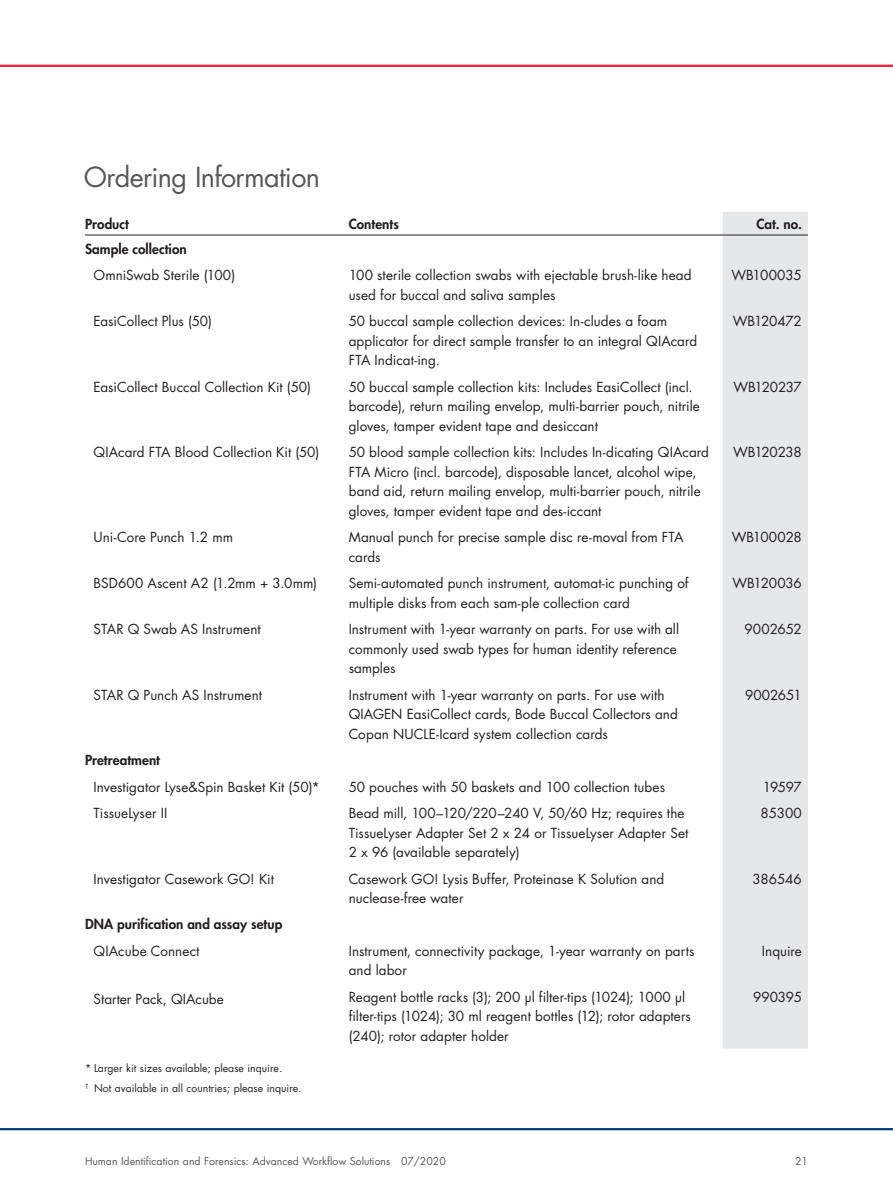
<style>
.page{position:relative;width:893px;height:1191px;background:#fff}
.page>*{position:absolute;margin:0;border:0;box-sizing:border-box;transform-origin:0 0}
.Heading_1{font:27px "Futura Std";letter-spacing:-.025em;color:#57585a}
.OrderInfo_Copy_Table{font:13.5px/19.5px "Futura Std";letter-spacing:.005em;color:#231f20}
.OrderInfo_Copy_Table-2{font:800 13.5px "Futura Std";letter-spacing:.005em;color:#231f20}
.OrderInfo_Subheadlin{font:800 13.5px "Futura Std";letter-spacing:.005em;color:#231f20}
.OrderInfo_Copy_Table-3{font:13.5px "Futura Std";letter-spacing:-.02em;color:#231f20}
.OrderInfo_Copy_Table-4{font:13.5px "Futura Std";letter-spacing:-.03em;color:#231f20}
.OrderInfo_Copy_Table-5{font:13.5px "Futura Std";letter-spacing:-.025em;color:#231f20}
.Figure_Footnote{font:10.5px "Futura Std";color:#231f20}
.Running_Title_Page_N{font:10.5px "Futura Std";color:#57585a}
</style>
<div class="page">
<hr style="left:0;top:65px;width:893px;height:2px;background:#ed1a3a">
<hr style="left:0;top:1128px;width:893px;height:2px;background:#004279">
<div style="left:723px;top:212px;width:85px;height:836px;background:#e6e7e9"></div>
<hr style="left:85px;top:235px;width:264px;height:1px;background:#231f20">
<hr style="left:349px;top:235px;width:374px;height:1px;background:#231f20">
<hr style="left:723px;top:235px;width:85px;height:1px;background:#231f20">
<p class="Heading_1" style="left:84px;top:160px;width:238px">Ordering Information</p>
<p class="OrderInfo_Subheadlin" style="left:85px;top:215px;width:45px">Product</p>
<p class="OrderInfo_Subheadlin" style="left:349px;top:215px;width:52px">Contents</p>
<p class="OrderInfo_Subheadlin" style="left:756px;top:215px;width:47px">Cat. no.</p>
<p class="OrderInfo_Copy_Table-2" style="left:85px;top:240px;width:103px">Sample collection</p>
<p class="OrderInfo_Copy_Table" style="left:94px;top:266px;width:143px">OmniSwab Sterile (100)</p>
<p class="OrderInfo_Copy_Table" style="left:349px;top:266px;width:344px">100 sterile collection swabs with ejectable brush-like head used for buccal and saliva samples</p>
<p class="OrderInfo_Copy_Table" style="left:731px;top:266px;width:72px">WB100035</p>
<p class="OrderInfo_Copy_Table" style="left:94px;top:312px;width:120px">EasiCollect Plus (50)</p>
<p class="OrderInfo_Copy_Table" style="left:349px;top:312px;width:350px">50 buccal sample collection devices: In-cludes a foam applicator for direct sample transfer to an integral QIAcard<br>FTA Indicat-ing.</p>
<p class="OrderInfo_Copy_Table-3" style="left:733px;top:313px;width:71px">WB120472</p>
<p class="OrderInfo_Copy_Table" style="left:94px;top:377px;width:219px">EasiCollect Buccal Collection Kit (50)</p>
<p class="OrderInfo_Copy_Table" style="left:349px;top:377px;width:353px">50 buccal sample collection kits: Includes EasiCollect (incl. barcode), return mailing envelop, multi-barrier pouch, nitrile gloves, tamper evident tape and desiccant</p>
<p class="OrderInfo_Copy_Table-4" style="left:733px;top:378px;width:70px">WB120237</p>
<p class="OrderInfo_Copy_Table" style="left:94px;top:443px;width:227px">QIAcard FTA Blood Collection Kit (50)</p>
<p class="OrderInfo_Copy_Table" style="left:349px;top:443px;width:362px">50 blood sample collection kits: Includes In-dicating QIAcard FTA Micro (incl. barcode), disposable lancet, alcohol wipe, band aid, return mailing envelop, multi-barrier pouch, nitrile gloves, tamper evident tape and des-iccant</p>
<p class="OrderInfo_Copy_Table-5" style="left:733px;top:444px;width:70px">WB120238</p>
<p class="OrderInfo_Copy_Table" style="left:94px;top:528px;width:141px">Uni-Core Punch 1.2 mm</p>
<p class="OrderInfo_Copy_Table" style="left:349px;top:528px;width:337px">Manual punch for precise sample disc re-moval from FTA cards</p>
<p class="OrderInfo_Copy_Table" style="left:732px;top:528px;width:72px">WB100028</p>
<p class="OrderInfo_Copy_Table" style="left:94px;top:573px;width:225px">BSD600 Ascent A2 (1.2mm + 3.0mm)</p>
<p class="OrderInfo_Copy_Table" style="left:349px;top:573px;width:341px">Semi-automated punch instrument, automat-ic punching of multiple disks from each sam-ple collection card</p>
<p class="OrderInfo_Copy_Table-3" style="left:732px;top:574px;width:71px">WB120036</p>
<p class="OrderInfo_Copy_Table" style="left:94px;top:619px;width:169px">STAR Q Swab AS Instrument</p>
<p class="OrderInfo_Copy_Table" style="left:349px;top:619px;width:332px">Instrument with 1-year warranty on parts. For use with all commonly used swab types for human identity reference samples</p>
<p class="OrderInfo_Copy_Table" style="left:745px;top:619px;width:59px">9002652</p>
<p class="OrderInfo_Copy_Table" style="left:94px;top:685px;width:170px">STAR Q Punch AS Instrument</p>
<p class="OrderInfo_Copy_Table" style="left:349px;top:685px;width:331px">Instrument with 1-year warranty on parts. For use with<br>QIAGEN EasiCollect cards, Bode Buccal Collectors and<br>Copan NUCLE-Icard system collection cards</p>
<p class="OrderInfo_Copy_Table" style="left:745px;top:685px;width:58px">9002651</p>
<p class="OrderInfo_Copy_Table-2" style="left:85px;top:751px;width:76px">Pretreatment</p>
<p class="OrderInfo_Copy_Table" style="left:94px;top:777px;width:228px">Investigator Lyse&amp;Spin Basket Kit (50)*</p>
<p class="OrderInfo_Copy_Table" style="left:349px;top:777px;width:318px">50 pouches with 50 baskets and 100 collection tubes</p>
<p class="OrderInfo_Copy_Table" style="left:763px;top:777px;width:41px">19597</p>
<p class="OrderInfo_Copy_Table" style="left:94px;top:803px;width:75px">TissueLyser II</p>
<p class="OrderInfo_Copy_Table" style="left:349px;top:803px;width:341px">Bead mill, 100–120/220–240 V, 50/60 Hz; requires the<br>TissueLyser Adapter Set 2 x 24 or TissueLyser Adapter Set<br>2 x 96 (available separately)</p>
<p class="OrderInfo_Copy_Table" style="left:760px;top:803px;width:43px">85300</p>
<p class="OrderInfo_Copy_Table" style="left:94px;top:869px;width:182px">Investigator Casework GO! Kit</p>
<p class="OrderInfo_Copy_Table" style="left:349px;top:869px;width:317px">Casework GO! Lysis Buffer, Proteinase K Solution and nuclease-free water</p>
<p class="OrderInfo_Copy_Table" style="left:752px;top:869px;width:51px">386546</p>
<p class="OrderInfo_Copy_Table-2" style="left:85px;top:916px;width:199px">DNA purification and assay setup</p>
<p class="OrderInfo_Copy_Table" style="left:94px;top:941px;width:107px">QIAcube Connect</p>
<p class="OrderInfo_Copy_Table" style="left:349px;top:941px;width:347px">Instrument, connectivity package, 1-year warranty on parts and labor</p>
<p class="OrderInfo_Copy_Table" style="left:762px;top:941px;width:41px">Inquire</p>
<p class="OrderInfo_Copy_Table" style="left:94px;top:989px;width:132px">Starter Pack, QIAcube</p>
<p class="OrderInfo_Copy_Table" style="left:349px;top:987px;width:344px">Reagent bottle racks (3); 200 μl filter-tips (1024); 1000 μl filter-tips (1024); 30 ml reagent bottles (12); rotor adapters (240); rotor adapter holder</p>
<p class="OrderInfo_Copy_Table" style="left:753px;top:987px;width:50px">990395</p>
<p class="Figure_Footnote" style="left:85px;top:1061px;width:199px">* Larger kit sizes available; please inquire.</p>
<p class="Figure_Footnote" style="left:85px;top:1081px;width:218px"><sup>†</sup> Not available in all countries; please inquire.</p>
<p class="Running_Title_Page_N" style="left:85px;top:1154px;width:362px">Human Identification and Forensics: Advanced Workflow Solutions 07/2020</p>
<p class="Running_Title_Page_N" style="left:795px;top:1154px;width:14px">21</p>
</div>
